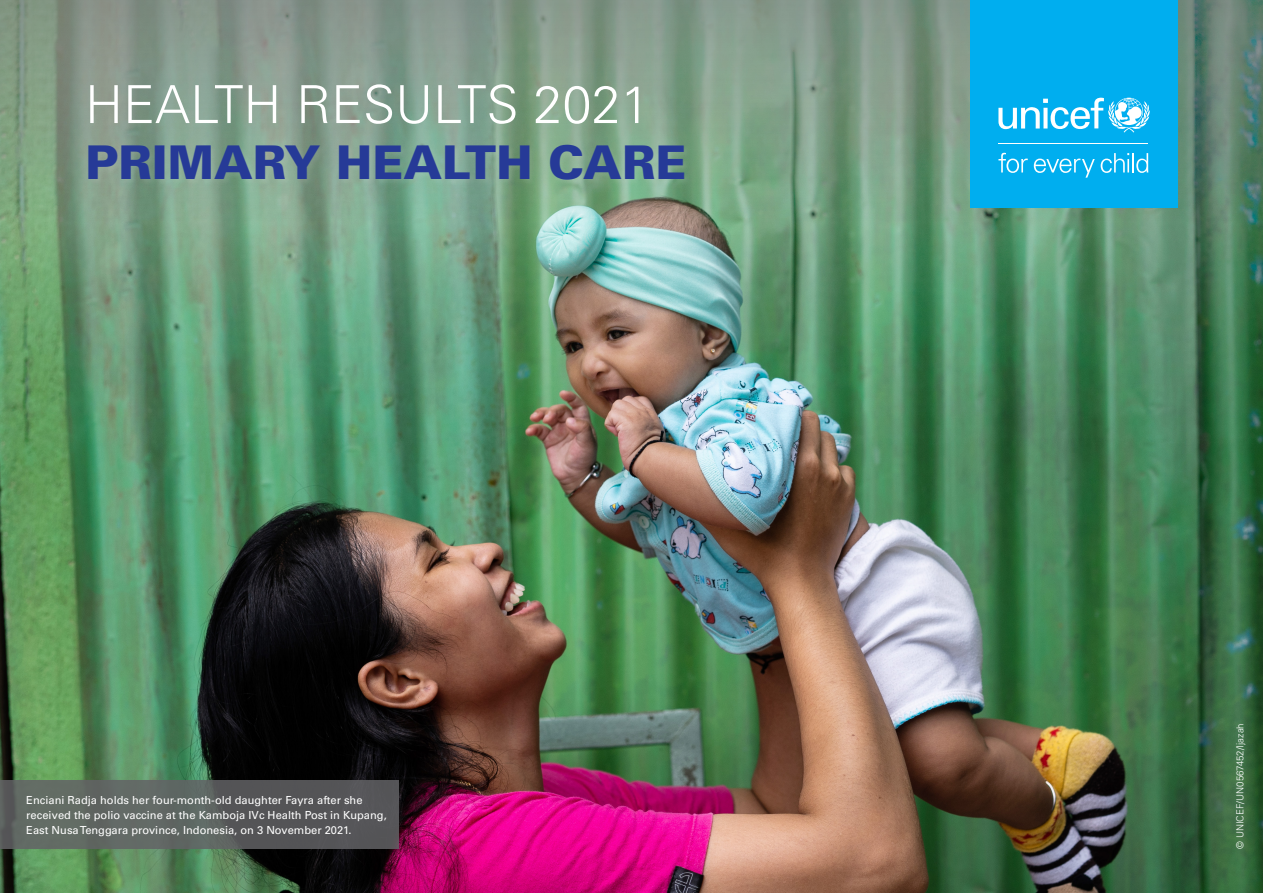
<style>
.page{position:relative;width:1263px;height:893px;background:#fff}
.page>*{position:absolute;margin:0;border:0;box-sizing:border-box;transform-origin:0 0}
.t1{font:300 52.5px "Univers LT Std";color:#fff}
.t2{font:900 46.5px "Univers LT Std";color:#263a97}
.t3{font:11.1px/15px "Univers LT Std";color:#fff}
.t4{font:300 9.75px "Univers LT Std";color:#fff}
</style>
<div class="page">
<img style="left:0;top:306px;width:1263px;height:587px">
<svg style="left:0;top:0;width:1263px;height:306px"></svg>
<div style="left:971px;top:0;width:207px;height:207px;background:#00aeef"></div>
<hr style="left:999px;top:143px;width:149px;height:1px;background:#fff">
<svg style="left:998px;top:98px;width:152px;height:34px"></svg>
<svg style="left:998px;top:153px;width:30px;height:20px"></svg>
<svg style="left:1034px;top:159px;width:61px;height:19px"></svg>
<svg style="left:1101px;top:153px;width:47px;height:20px"></svg>
<div style="left:87px;top:144px;width:605px;height:43px;background:#fff;opacity:.1"></div>
<div style="left:0;top:781px;width:398px;height:68px;background:linear-gradient(to bottom,#5b5f5e,#5c605e)"></div>
<p class="t1" style="left:85px;top:73px;width:566px">HEALTH RESULTS 2021</p>
<p class="t2" style="left:85px;top:133px;width:603px">PRIMARY HEALTH CARE</p>
<p class="t3" style="left:26px;top:792px;width:362px">Enciani Radja holds her four-month-old daughter Fayra after she received the polio vaccine at the Kamboja IVc Health Post in Kupang,<br>East Nusa Tenggara province, Indonesia, on 3 November 2021.</p>
<p class="t4" style="left:1234px;top:849px;width:127px;rotate:-90deg">© UNICEF/UN0567452/Ijazah</p>
</div>
